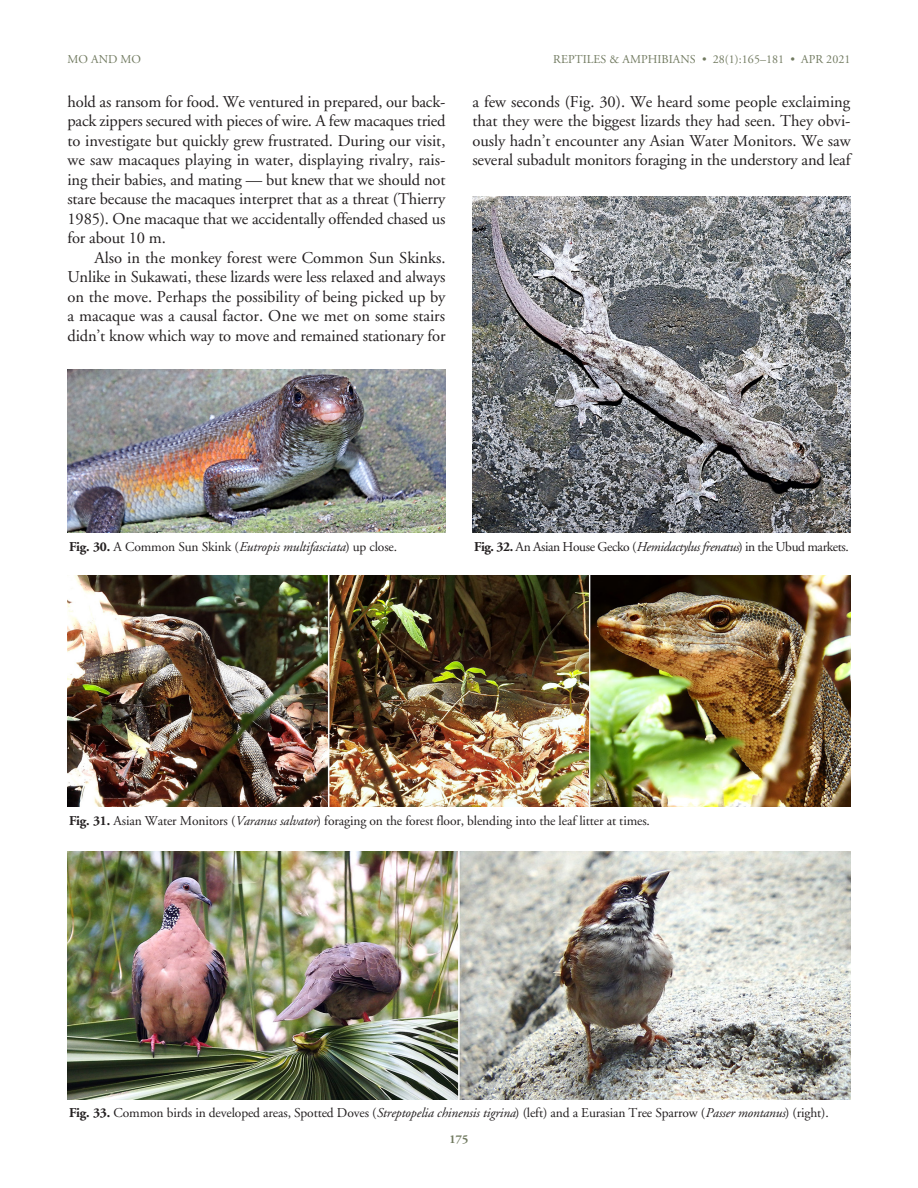
<style>
.page{position:relative;width:918px;height:1188px;background:#fff}
.page>*{position:absolute;margin:0;border:0;box-sizing:border-box;transform-origin:0 0}
.TEXT{font:16.5px/19.5px "Adobe Garamond";letter-spacing:-.01em;color:#231f20;text-align:justify}
.Figure_Caption{font:13.5px "Adobe Garamond";letter-spacing:-.01em;color:#231f20}
.Figure_Caption-2{font:13.5px "Adobe Garamond";letter-spacing:-.03em;color:#231f20}
.t1{font:12px "Adobe Garamond";letter-spacing:.005em;color:#717a60}
.t2{font:700 12px "Adobe Garamond";color:#717a60}
.s1{font-weight:700}
.s2{font-style:italic}
</style>
<div class="page">
<img style="left:68px;top:369px;width:378px;height:163px">
<img style="left:68px;top:576px;width:782px;height:231px">
<img style="left:472px;top:196px;width:378px;height:337px">
<img style="left:68px;top:852px;width:782px;height:247px">
<p class="t1" style="left:68px;top:53px;width:75px">MO AND MO</p>
<p class="t1" style="left:553px;top:53px;width:299px">REPTILES &amp; AMPHIBIANS • 28(1):165–181 • APR 2021</p>
<p class="TEXT" style="left:68px;top:92px;width:380px">hold as ransom for food. We ventured in prepared, our back&shy;pack zippers secured with pieces of wire. A few macaques tried to investigate but quickly grew frustrated. During our visit, we saw macaques playing in water, displaying rivalry, rais&shy;ing their babies, and mating — but knew that we should not stare because the macaques interpret that as a threat (Thierry 1985). One macaque that we accidentally offended chased us for about 10 m.</p>
<p class="TEXT" style="left:68px;top:248px;width:380px;text-indent:27px">Also in the monkey forest were Common Sun Skinks.<br>Unlike in Sukawati, these lizards were less relaxed and always on the move. Perhaps the possibility of being picked up by a macaque was a causal factor. One we met on some stairs didn’t know which way to move and remained stationary for</p>
<p class="TEXT" style="left:472px;top:92px;width:380px">a few seconds (Fig. 30). We heard some people exclaiming that they were the biggest lizards they had seen. They obvi&shy;ously hadn’t encounter any Asian Water Monitors. We saw several subadult monitors foraging in the understory and leaf</p>
<p class="Figure_Caption" style="left:69px;top:539px;width:330px"><span class="s1">Fig. 30.</span> A Common Sun Skink (<span class="s2">Eutropis multifasciata</span>) up close.</p>
<p class="Figure_Caption-2" style="left:474px;top:539px;width:377px"><span class="s1">Fig. 32.</span> An Asian House Gecko (<span class="s2">Hemidactylus frenatus</span>) in the Ubud markets.</p>
<p class="Figure_Caption" style="left:69px;top:813px;width:582px"><span class="s1">Fig. 31.</span> Asian Water Monitors (<span class="s2">Varanus salvator</span>) foraging on the forest floor, blending into the leaf litter at times.</p>
<p class="Figure_Caption" style="left:69px;top:1106px;width:761px"><span class="s1">Fig. 33.</span> Common birds in developed areas, Spotted Doves (<span class="s2">Streptopelia chinensis tigrina</span>) (left) and a Eurasian Tree Sparrow (<span class="s2">Passer montanus</span>) (right).</p>
<p class="t2" style="left:450px;top:1132px;width:20px">175</p>
</div>
